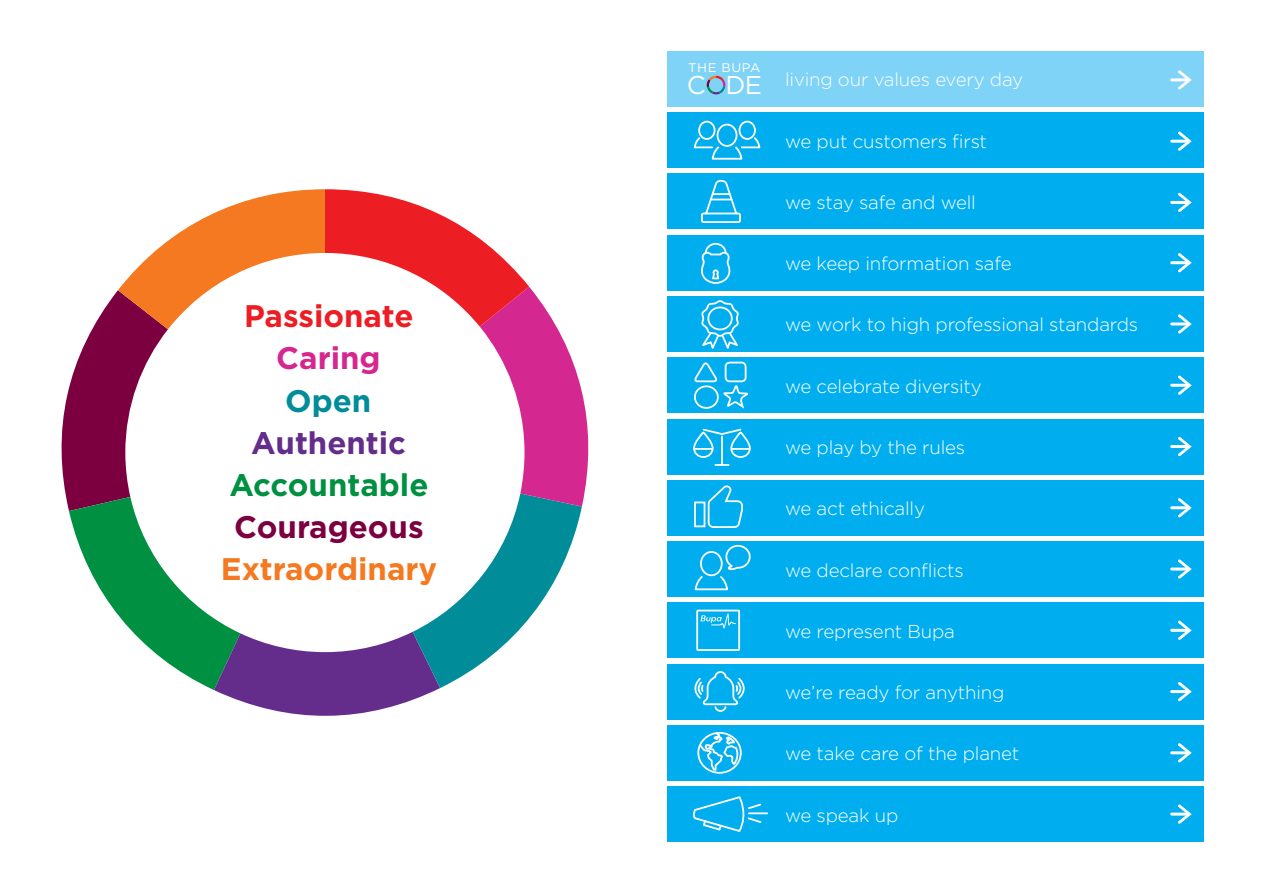
<style>
.page{position:relative;width:1263px;height:893px;background:#fff}
.page>*{position:absolute;margin:0;border:0;box-sizing:border-box;transform-origin:0 0}
.t1{font:700 31.2px "Gotham";color:#f47920}
.t2{font:700 31.2px "Gotham";color:#009042}
.t3{font:700 31.2px "Gotham";color:#ed1d24}
.t4{font:700 31.2px "Gotham";color:#7c0040}
.t5{font:700 31.2px "Gotham";color:#652d8b}
.t6{font:700 31.2px "Gotham";color:#d42790}
.t7{font:700 31.2px "Gotham";color:#008c99}
.t8{font:25.65px "Gotham";color:#fff}
.t9{font:300 18.6px "Gotham";letter-spacing:-.01em;color:#fff}
.t10{font:12.45px "Gotham";letter-spacing:.04em;color:#fff;scale:1.05 1}
</style>
<div class="page">
<svg style="left:61px;top:189px;width:528px;height:527px"></svg>
<div style="left:667px;top:112px;width:536px;height:56px;background:#00aeef"></div>
<div style="left:717px;top:124px;width:20px;height:23px;border:2px solid #fff;border-radius:50%"></div>
<div style="left:738px;top:121px;width:18px;height:19px;border:2px solid #fff;border-radius:50%"></div>
<div style="left:698px;top:121px;width:17px;height:19px;border:2px solid #fff;border-radius:50%"></div>
<svg style="left:693px;top:136px;width:68px;height:24px"></svg>
<svg style="left:1170px;top:131px;width:22px;height:20px"></svg>
<div style="left:667px;top:174px;width:536px;height:55px;background:#00aeef"></div>
<svg style="left:701px;top:179px;width:40px;height:44px"></svg>
<hr style="left:706px;top:213px;width:31px;height:1px;background:#fff">
<svg style="left:1170px;top:193px;width:22px;height:19px"></svg>
<div style="left:667px;top:357px;width:536px;height:56px;background:#00aeef"></div>
<svg style="left:694px;top:361px;width:55px;height:48px"></svg>
<div style="left:725px;top:362px;width:21px;height:20px;border:2px solid #fff;border-radius:4px"></div>
<svg style="left:1170px;top:375px;width:22px;height:20px"></svg>
<div style="left:667px;top:419px;width:536px;height:55px;background:#00aeef"></div>
<svg style="left:693px;top:428px;width:58px;height:38px"></svg>
<svg style="left:1170px;top:437px;width:22px;height:19px"></svg>
<div style="left:667px;top:480px;width:536px;height:56px;background:#00aeef"></div>
<svg style="left:707px;top:485px;width:36px;height:43px"></svg>
<div style="left:694px;top:502px;width:11px;height:25px;border:2px solid #fff"></div>
<svg style="left:1170px;top:498px;width:22px;height:20px"></svg>
<div style="left:667px;top:541px;width:536px;height:56px;background:#00aeef"></div>
<svg style="left:694px;top:544px;width:57px;height:47px"></svg>
<svg style="left:1170px;top:559px;width:22px;height:20px"></svg>
<div style="left:667px;top:725px;width:536px;height:56px;background:#00aeef"></div>
<div style="left:697px;top:732px;width:45px;height:42px;border:2px solid #fff;border-radius:50%"></div>
<svg style="left:1170px;top:743px;width:22px;height:20px"></svg>
<div style="left:667px;top:296px;width:536px;height:56px;background:#00aeef"></div>
<svg style="left:701px;top:300px;width:38px;height:49px"></svg>
<svg style="left:1170px;top:314px;width:22px;height:20px"></svg>
<div style="left:667px;top:235px;width:536px;height:56px;background:#00aeef"></div>
<svg style="left:1170px;top:253px;width:22px;height:20px"></svg>
<svg style="left:701px;top:242px;width:30px;height:42px"></svg>
<div style="left:667px;top:602px;width:536px;height:56px;background:#00aeef"></div>
<svg style="left:1170px;top:620px;width:22px;height:20px"></svg>
<div style="left:696px;top:610px;width:44px;height:41px;border:2px solid #fff"></div>
<svg style="left:700px;top:614px;width:36px;height:14px"></svg>
<div style="left:667px;top:664px;width:536px;height:55px;background:#00aeef"></div>
<svg style="left:1170px;top:682px;width:22px;height:19px"></svg>
<svg style="left:690px;top:671px;width:59px;height:101px"></svg>
<div style="left:667px;top:786px;width:536px;height:56px;background:#00aeef"></div>
<svg style="left:693px;top:797px;width:74px;height:35px"></svg>
<svg style="left:1170px;top:804px;width:22px;height:20px"></svg>
<div style="left:667px;top:51px;width:536px;height:56px;background:#7ed3f7"></div>
<svg style="left:1170px;top:70px;width:22px;height:20px"></svg>
<svg style="left:706px;top:76px;width:20px;height:19px"></svg>
<h1 class="t3" style="left:244px;top:295px;width:171px">Passionate</h1>
<h1 class="t6" style="left:276px;top:338px;width:106px">Caring</h1>
<h1 class="t7" style="left:285px;top:380px;width:88px">Open</h1>
<h1 class="t5" style="left:251px;top:422px;width:156px">Authentic</h1>
<h1 class="t2" style="left:229px;top:464px;width:201px">Accountable</h1>
<h1 class="t4" style="left:234px;top:506px;width:191px">Courageous</h1>
<h1 class="t1" style="left:221px;top:549px;width:218px">Extraordinary</h1>
<p class="t10" style="left:688px;top:59px;width:70px">THE BUPA</p>
<h2 class="t8" style="left:687px;top:68px;width:77px">C DE</h2>
<p class="t9" style="left:785px;top:68px;width:240px">living our values every day</p>
<p class="t9" style="left:785px;top:129px;width:203px">we put customers first</p>
<p class="t9" style="left:785px;top:191px;width:192px">we stay safe and well</p>
<p class="t9" style="left:785px;top:252px;width:228px">we keep information safe</p>
<p class="t9" style="left:785px;top:313px;width:354px">we work to high professional standards</p>
<p class="t9" style="left:785px;top:374px;width:198px">we celebrate diversity</p>
<p class="t9" style="left:785px;top:436px;width:182px">we play by the rules</p>
<p class="t9" style="left:785px;top:497px;width:141px">we act ethically</p>
<p class="t9" style="left:785px;top:558px;width:180px">we declare conflicts</p>
<p class="t9" style="left:785px;top:619px;width:171px">we represent Bupa</p>
<p class="t9" style="left:785px;top:681px;width:221px">we’re ready for anything</p>
<p class="t9" style="left:785px;top:742px;width:236px">we take care of the planet</p>
<p class="t9" style="left:785px;top:803px;width:115px">we speak up</p>
</div>
